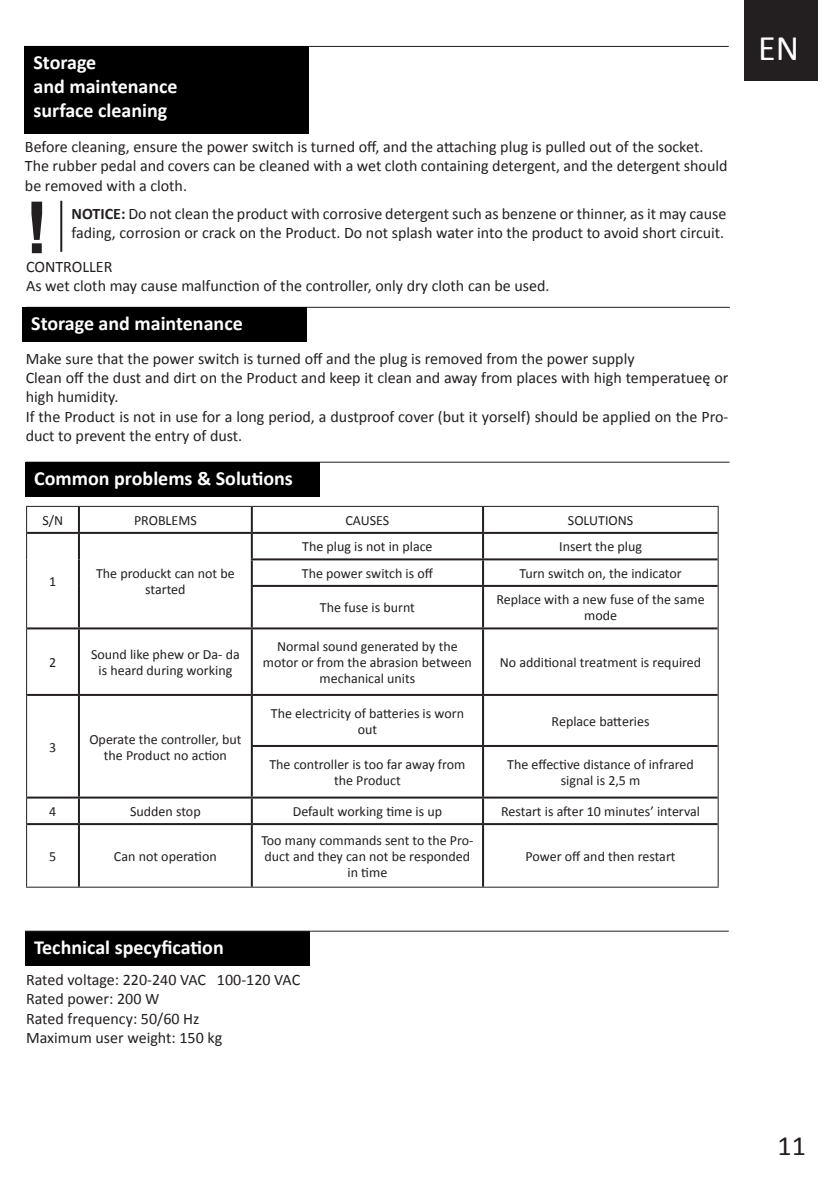
<style>
.page{position:relative;width:840px;height:1191px;background:#fff}
.page>*{position:absolute;margin:0;border:0;box-sizing:border-box;transform-origin:0 0}
.t1{font:700 72px "Arial";color:#231f20}
.t2{font:36px "Calibri";color:#fff}
.t3{font:28px "Calibri";color:#231f20}
.t4{font:700 20px "Calibri";color:#fff}
.t5{font:16px/19.2px "Calibri";color:#231f20}
.t6{font:14px/16px "Calibri";color:#231f20;text-align:center}
.s1{font-weight:700}
</style>
<div class="page">
<div style="left:743px;top:0;width:73px;height:80px;background:#231f20"></div>
<hr style="left:26px;top:307px;width:703px;height:1px;background:#231f20">
<div style="left:23px;top:307px;width:283px;height:35px;background:#000"></div>
<hr style="left:26px;top:462px;width:703px;height:1px;background:#231f20">
<div style="left:26px;top:462px;width:294px;height:35px;background:#000"></div>
<hr style="left:25px;top:46px;width:703px;height:1px;background:#231f20">
<div style="left:25px;top:46px;width:284px;height:88px;background:#000"></div>
<hr style="left:60px;top:201px;width:2px;height:51px;background:#231f20">
<hr style="left:78px;top:507px;width:2px;height:25px;background:#231f20">
<hr style="left:251px;top:507px;width:2px;height:25px;background:#231f20">
<hr style="left:482px;top:507px;width:2px;height:25px;background:#231f20">
<hr style="left:27px;top:532px;width:52px;height:2px;background:#231f20">
<hr style="left:79px;top:532px;width:173px;height:2px;background:#231f20">
<hr style="left:78px;top:534px;width:2px;height:25px;background:#231f20">
<hr style="left:252px;top:532px;width:231px;height:2px;background:#231f20">
<hr style="left:251px;top:534px;width:2px;height:24px;background:#231f20">
<hr style="left:483px;top:532px;width:234px;height:2px;background:#231f20">
<hr style="left:482px;top:534px;width:2px;height:24px;background:#231f20">
<hr style="left:78px;top:559px;width:2px;height:27px;background:#231f20">
<hr style="left:251px;top:558px;width:232px;height:2px;background:#231f20">
<hr style="left:251px;top:560px;width:2px;height:25px;background:#231f20">
<hr style="left:483px;top:558px;width:234px;height:2px;background:#231f20">
<hr style="left:482px;top:560px;width:2px;height:25px;background:#231f20">
<hr style="left:78px;top:586px;width:2px;height:41px;background:#231f20">
<hr style="left:251px;top:585px;width:232px;height:2px;background:#231f20">
<hr style="left:251px;top:587px;width:2px;height:40px;background:#231f20">
<hr style="left:483px;top:585px;width:234px;height:2px;background:#231f20">
<hr style="left:482px;top:587px;width:2px;height:40px;background:#231f20">
<hr style="left:27px;top:627px;width:52px;height:2px;background:#231f20">
<hr style="left:79px;top:627px;width:173px;height:2px;background:#231f20">
<hr style="left:78px;top:629px;width:2px;height:65px;background:#231f20">
<hr style="left:252px;top:627px;width:231px;height:2px;background:#231f20">
<hr style="left:251px;top:629px;width:2px;height:65px;background:#231f20">
<hr style="left:483px;top:627px;width:234px;height:2px;background:#231f20">
<hr style="left:482px;top:629px;width:2px;height:65px;background:#231f20">
<hr style="left:27px;top:694px;width:52px;height:2px;background:#231f20">
<hr style="left:79px;top:694px;width:173px;height:2px;background:#231f20">
<hr style="left:78px;top:696px;width:2px;height:50px;background:#231f20">
<hr style="left:252px;top:694px;width:231px;height:2px;background:#231f20">
<hr style="left:251px;top:696px;width:2px;height:49px;background:#231f20">
<hr style="left:483px;top:694px;width:234px;height:2px;background:#231f20">
<hr style="left:482px;top:696px;width:2px;height:49px;background:#231f20">
<hr style="left:78px;top:746px;width:2px;height:50px;background:#231f20">
<hr style="left:251px;top:745px;width:232px;height:2px;background:#231f20">
<hr style="left:251px;top:747px;width:2px;height:49px;background:#231f20">
<hr style="left:483px;top:745px;width:234px;height:2px;background:#231f20">
<hr style="left:482px;top:747px;width:2px;height:49px;background:#231f20">
<hr style="left:27px;top:796px;width:52px;height:2px;background:#231f20">
<hr style="left:79px;top:796px;width:173px;height:2px;background:#231f20">
<hr style="left:78px;top:798px;width:2px;height:25px;background:#231f20">
<hr style="left:252px;top:796px;width:231px;height:2px;background:#231f20">
<hr style="left:251px;top:798px;width:2px;height:25px;background:#231f20">
<hr style="left:483px;top:796px;width:234px;height:2px;background:#231f20">
<hr style="left:482px;top:798px;width:2px;height:25px;background:#231f20">
<hr style="left:27px;top:823px;width:52px;height:2px;background:#231f20">
<hr style="left:79px;top:823px;width:173px;height:2px;background:#231f20">
<hr style="left:78px;top:825px;width:2px;height:61px;background:#231f20">
<hr style="left:252px;top:823px;width:231px;height:2px;background:#231f20">
<hr style="left:251px;top:825px;width:2px;height:61px;background:#231f20">
<hr style="left:483px;top:823px;width:234px;height:2px;background:#231f20">
<hr style="left:482px;top:825px;width:2px;height:61px;background:#231f20">
<hr style="left:26px;top:506px;width:53px;height:1px;background:#231f20">
<hr style="left:79px;top:506px;width:173px;height:1px;background:#231f20">
<hr style="left:252px;top:506px;width:231px;height:1px;background:#231f20">
<hr style="left:483px;top:506px;width:235px;height:1px;background:#231f20">
<svg style="left:26px;top:507px;width:1px;height:79px"></svg>
<hr style="left:26px;top:586px;width:1px;height:42px;background:#231f20">
<svg style="left:717px;top:507px;width:1px;height:79px"></svg>
<hr style="left:717px;top:586px;width:1px;height:42px;background:#231f20">
<hr style="left:26px;top:628px;width:1px;height:67px;background:#231f20">
<hr style="left:717px;top:628px;width:1px;height:67px;background:#231f20">
<hr style="left:26px;top:695px;width:1px;height:51px;background:#231f20">
<hr style="left:26px;top:746px;width:1px;height:51px;background:#231f20">
<hr style="left:717px;top:695px;width:1px;height:51px;background:#231f20">
<hr style="left:717px;top:746px;width:1px;height:51px;background:#231f20">
<svg style="left:26px;top:797px;width:1px;height:27px"></svg>
<svg style="left:717px;top:797px;width:1px;height:27px"></svg>
<hr style="left:26px;top:824px;width:1px;height:62px;background:#231f20">
<hr style="left:717px;top:824px;width:1px;height:62px;background:#231f20">
<hr style="left:26px;top:886px;width:53px;height:1px;background:#231f20">
<hr style="left:79px;top:886px;width:173px;height:1px;background:#231f20">
<hr style="left:252px;top:886px;width:231px;height:1px;background:#231f20">
<hr style="left:483px;top:886px;width:235px;height:1px;background:#231f20">
<div style="left:26px;top:930px;width:283px;height:35px;background:#000"></div>
<hr style="left:25px;top:930px;width:703px;height:1px;background:#231f20">
<p class="t4" style="left:33px;top:50px;width:64px">Storage</p>
<p class="t4" style="left:33px;top:74px;width:145px">and maintenance</p>
<p class="t4" style="left:33px;top:98px;width:135px">surface cleaning</p>
<p class="t5" style="left:25px;top:137px;width:679px">Before cleaning, ensure the power switch is turned off, and the attaching plug is pulled out of the socket.</p>
<p class="t5" style="left:25px;top:156px;width:703px">The rubber pedal and covers can be cleaned with a wet cloth containing detergent, and the detergent should be removed with a cloth.</p>
<p class="t1" style="left:25px;top:180px;width:25px">!</p>
<p class="t5" style="left:71px;top:204px;width:656px"><span class="s1">NOTICE:</span> Do not clean the product with corrosive detergent such as benzene or thinner, as it may cause fading, corrosion or crack on the Product. Do not splash water into the product to avoid short circuit.</p>
<p class="t5" style="left:26px;top:257px;width:88px">CONTROLLER</p>
<p class="t5" style="left:26px;top:276px;width:524px">As wet cloth may cause malfunction of the controller, only dry cloth can be used.</p>
<p class="t4" style="left:31px;top:310px;width:213px">Storage and maintenance</p>
<p class="t5" style="left:26px;top:349px;width:610px">Make sure that the power switch is turned off and the plug is removed from the power supply</p>
<p class="t5" style="left:26px;top:368px;width:703px">Clean off the dust and dirt on the Product and keep it clean and away from places with high temperatueę or high humidity.</p>
<p class="t5" style="left:26px;top:407px;width:703px">If the Product is not in use for a long period, a dustproof cover (but it yorself) should be applied on the Pro&shy;duct to prevent the entry of dust.</p>
<p class="t4" style="left:34px;top:465px;width:260px">Common problems &amp; Solutions</p>
<p class="t6" style="left:42px;top:512px;width:22px">S/N</p>
<p class="t6" style="left:134px;top:512px;width:64px">PROBLEMS</p>
<p class="t6" style="left:345px;top:512px;width:45px">CAUSES</p>
<p class="t6" style="left:567px;top:512px;width:67px">SOLUTIONS</p>
<p class="t6" style="left:49px;top:573px;width:9px">1</p>
<p class="t6" style="left:96px;top:565px;width:140px">The produckt can not be started</p>
<p class="t6" style="left:302px;top:539px;width:132px">The plug is not in place</p>
<p class="t6" style="left:559px;top:539px;width:84px">Insert the plug</p>
<p class="t6" style="left:302px;top:565px;width:133px">The power switch is off</p>
<p class="t6" style="left:519px;top:565px;width:164px">Turn switch on, the indicator</p>
<p class="t6" style="left:320px;top:600px;width:96px">The fuse is burnt</p>
<p class="t6" style="left:496px;top:592px;width:209px">Replace with a new fuse of the same mode</p>
<p class="t6" style="left:49px;top:654px;width:9px">2</p>
<p class="t6" style="left:91px;top:646px;width:150px">Sound like phew or Da- da is heard during working</p>
<p class="t6" style="left:263px;top:638px;width:210px">Normal sound generated by the motor or from the abrasion between mechanical units</p>
<p class="t6" style="left:499px;top:654px;width:203px">No additional treatment is required</p>
<p class="t6" style="left:49px;top:739px;width:9px">3</p>
<p class="t6" style="left:89px;top:731px;width:153px">Operate the controller, but the Product no action</p>
<p class="t6" style="left:271px;top:705px;width:194px">The electricity of batteries is worn out</p>
<p class="t6" style="left:551px;top:713px;width:99px">Replace batteries</p>
<p class="t6" style="left:269px;top:756px;width:197px">The controller is too far away from the Product</p>
<p class="t6" style="left:507px;top:756px;width:188px">The effective distance of infrared signal is 2,5 m</p>
<p class="t6" style="left:49px;top:803px;width:9px">4</p>
<p class="t6" style="left:130px;top:803px;width:72px">Sudden stop</p>
<p class="t6" style="left:292px;top:803px;width:151px">Default working time is up</p>
<p class="t6" style="left:501px;top:803px;width:200px">Restart is after 10 minutes’ interval</p>
<p class="t6" style="left:49px;top:848px;width:9px">5</p>
<p class="t6" style="left:114px;top:848px;width:104px">Can not operation</p>
<p class="t6" style="left:261px;top:832px;width:213px">Too many commands sent to the Pro&shy;duct and they can not be responded in time</p>
<p class="t6" style="left:525px;top:848px;width:151px">Power off and then restart</p>
<p class="t4" style="left:34px;top:934px;width:191px">Technical specyfication</p>
<p class="t5" style="left:26px;top:970px;width:275px">Rated voltage: 220-240 VAC 100-120 VAC<br>Rated power: 200 W</p>
<p class="t5" style="left:26px;top:1008px;width:175px">Rated frequency: 50/60 Hz</p>
<p class="t5" style="left:26px;top:1028px;width:197px">Maximum user weight: 150 kg</p>
<h2 class="t2" style="left:757px;top:25px;width:42px">EN</h2>
<h3 class="t3" style="left:777px;top:1128px;width:30px">11</h3>
</div>
